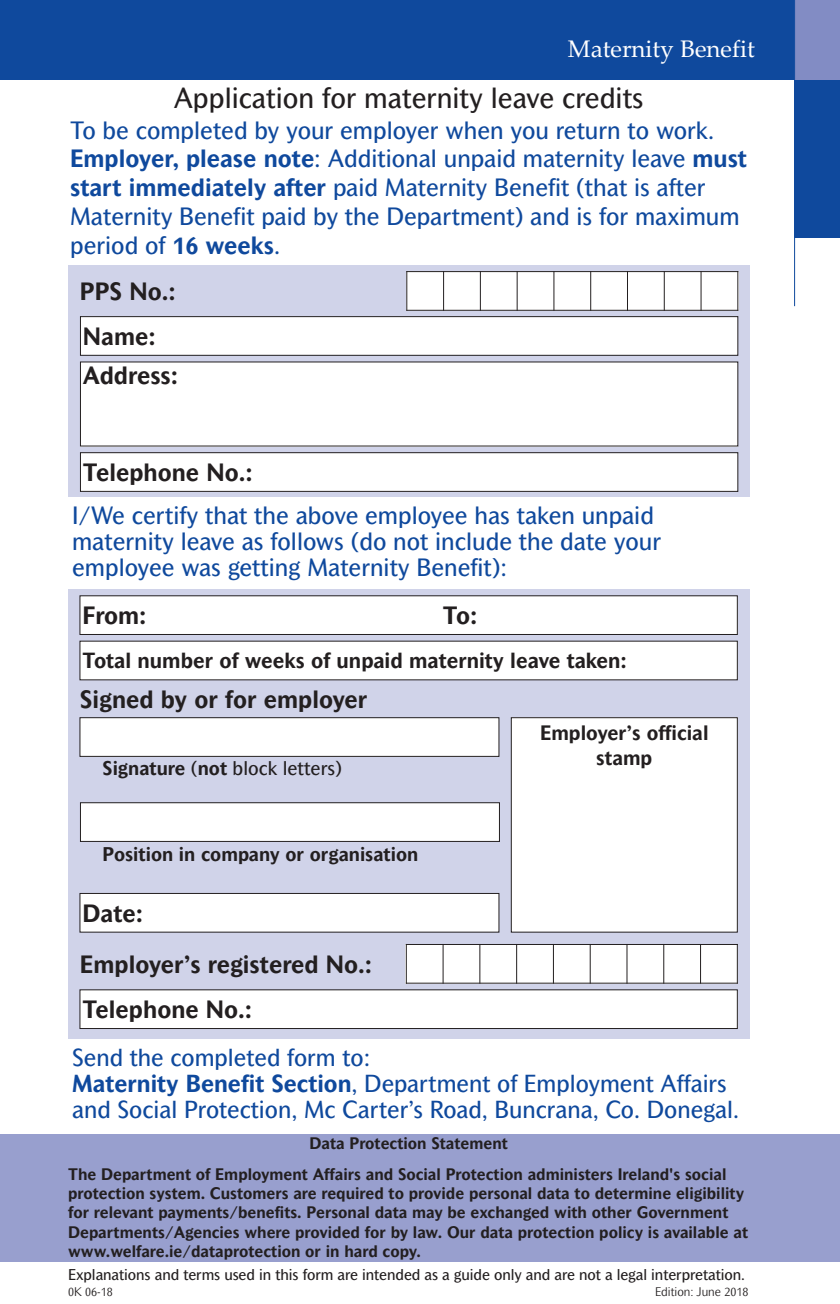
<style>
.page{position:relative;width:840px;height:1304px;background:#fff}
.page>*{position:absolute;margin:0;border:0;box-sizing:border-box;transform-origin:0 0}
.t1{font:28px "Mahsuri Sans";color:#231f20}
.t2{font:24px/28.8px "Mahsuri Sans";color:#0f499d}
.t3{font:700 24px/39.2px "Mahsuri Sans";color:#231f20}
.t4{font:24px "Palatino Linotype";color:#fff}
.t5{font:23.6px/26px "Mahsuri Sans";color:#0f499d}
.t6{font:700 21px "Mahsuri Sans";color:#231f20}
.t7{font:700 20px/25px "Mahsuri Sans";color:#231f20;text-align:center}
.t8{font:700 19px "Mahsuri Sans";color:#231f20}
.t9{font:19px "Mahsuri Sans";color:#231f20}
.t10{font:700 16px/19.2px "Mahsuri Sans";color:#231f20}
.t11{font:15px "Mahsuri Sans";letter-spacing:-.005em;color:#231f20}
.t12{font:300 12px "Mahsuri Sans";color:#231f20}
.s1{font-weight:700}
</style>
<div class="page">
<div style="left:0;top:0;width:794px;height:79px;background:#0f499d"></div>
<div style="left:794px;top:79px;width:45px;height:159px;background:#0f499d"></div>
<div style="left:794px;top:0;width:45px;height:79px;background:#828cc4"></div>
<hr style="left:793px;top:0;width:1px;height:306px;background:#0f499d">
<div style="left:69px;top:265px;width:680px;height:232px;background:#d0d3e9"></div>
<div style="left:80px;top:317px;width:657px;height:38px;background:#fff"></div>
<div style="left:80px;top:316px;width:658px;height:40px;border:1px solid #231f20"></div>
<div style="left:80px;top:362px;width:657px;height:84px;background:#fff"></div>
<div style="left:406px;top:271px;width:37px;height:40px;background:#fff"></div>
<div style="left:443px;top:271px;width:37px;height:40px;background:#fff"></div>
<div style="left:480px;top:271px;width:37px;height:40px;background:#fff"></div>
<div style="left:517px;top:271px;width:36px;height:40px;background:#fff"></div>
<div style="left:553px;top:271px;width:37px;height:40px;background:#fff"></div>
<div style="left:590px;top:271px;width:37px;height:40px;background:#fff"></div>
<div style="left:627px;top:271px;width:37px;height:40px;background:#fff"></div>
<div style="left:664px;top:271px;width:36px;height:40px;background:#fff"></div>
<div style="left:700px;top:271px;width:38px;height:40px;background:#fff"></div>
<hr style="left:406px;top:271px;width:1px;height:40px;background:#231f20">
<hr style="left:443px;top:271px;width:1px;height:40px;background:#231f20">
<hr style="left:479px;top:271px;width:1px;height:40px;background:#231f20">
<hr style="left:516px;top:271px;width:1px;height:40px;background:#231f20">
<hr style="left:553px;top:271px;width:1px;height:40px;background:#231f20">
<hr style="left:590px;top:271px;width:1px;height:40px;background:#231f20">
<hr style="left:626px;top:271px;width:1px;height:40px;background:#231f20">
<hr style="left:663px;top:271px;width:1px;height:40px;background:#231f20">
<hr style="left:700px;top:271px;width:1px;height:40px;background:#231f20">
<hr style="left:737px;top:271px;width:1px;height:40px;background:#231f20">
<hr style="left:406px;top:271px;width:332px;height:1px;background:#231f20">
<hr style="left:406px;top:310px;width:332px;height:1px;background:#231f20">
<div style="left:80px;top:453px;width:657px;height:38px;background:#fff"></div>
<div style="left:80px;top:452px;width:658px;height:40px;border:1px solid #231f20"></div>
<div style="left:69px;top:589px;width:680px;height:450px;background:#d0d3e9"></div>
<div style="left:80px;top:596px;width:657px;height:38px;background:#fff"></div>
<div style="left:79px;top:595px;width:658px;height:40px;border:1px solid #231f20"></div>
<div style="left:80px;top:641px;width:657px;height:39px;background:#fff"></div>
<div style="left:80px;top:718px;width:418px;height:38px;background:#fff"></div>
<div style="left:79px;top:717px;width:420px;height:40px;border:1px solid #231f20"></div>
<div style="left:511px;top:718px;width:226px;height:214px;background:#fff"></div>
<div style="left:510px;top:717px;width:227px;height:216px;border:1px solid #231f20"></div>
<div style="left:80px;top:803px;width:419px;height:38px;background:#fff"></div>
<div style="left:80px;top:802px;width:419px;height:40px;border:1px solid #231f20"></div>
<div style="left:80px;top:893px;width:418px;height:39px;background:#fff"></div>
<div style="left:79px;top:893px;width:420px;height:40px;border:1px solid #231f20"></div>
<div style="left:405px;top:944px;width:38px;height:40px;background:#fff"></div>
<div style="left:443px;top:944px;width:36px;height:40px;background:#fff"></div>
<div style="left:479px;top:944px;width:37px;height:40px;background:#fff"></div>
<div style="left:516px;top:944px;width:37px;height:40px;background:#fff"></div>
<div style="left:553px;top:944px;width:37px;height:40px;background:#fff"></div>
<div style="left:590px;top:944px;width:36px;height:40px;background:#fff"></div>
<div style="left:626px;top:944px;width:37px;height:40px;background:#fff"></div>
<div style="left:663px;top:944px;width:37px;height:40px;background:#fff"></div>
<div style="left:700px;top:944px;width:37px;height:40px;background:#fff"></div>
<hr style="left:405px;top:944px;width:1px;height:40px;background:#231f20">
<hr style="left:442px;top:944px;width:1px;height:40px;background:#231f20">
<hr style="left:479px;top:944px;width:1px;height:40px;background:#231f20">
<hr style="left:516px;top:944px;width:1px;height:40px;background:#231f20">
<hr style="left:552px;top:944px;width:1px;height:40px;background:#231f20">
<hr style="left:589px;top:944px;width:1px;height:40px;background:#231f20">
<hr style="left:626px;top:944px;width:1px;height:40px;background:#231f20">
<hr style="left:663px;top:944px;width:1px;height:40px;background:#231f20">
<hr style="left:699px;top:944px;width:1px;height:40px;background:#231f20">
<hr style="left:736px;top:944px;width:1px;height:40px;background:#231f20">
<hr style="left:405px;top:944px;width:332px;height:1px;background:#231f20">
<hr style="left:405px;top:983px;width:332px;height:1px;background:#231f20">
<div style="left:80px;top:990px;width:657px;height:38px;background:#fff"></div>
<div style="left:79px;top:989px;width:658px;height:40px;border:1px solid #231f20"></div>
<div style="left:0;top:1134px;width:839px;height:127px;background:#989fce"></div>
<h2 class="t4" style="left:567px;top:40px;width:188px">Maternity Benefit</h2>
<h1 class="t1" style="left:173px;top:88px;width:471px">Application for maternity leave credits</h1>
<p class="t2" style="left:70px;top:117px;width:678px">To be completed by your employer when you return to work.<br><span class="s1">Employer, please note</span>: Additional unpaid maternity leave <span class="s1">must start immediately after</span> paid Maternity Benefit (that is after Maternity Benefit paid by the Department) and is for maximum period of <span class="s1">16 weeks</span>.</p>
<h2 class="t3" style="left:80px;top:274px;width:97px">PPS No.:</h2>
<h2 class="t3" style="left:83px;top:319px;width:97px">Name:<br>Address:</h2>
<h2 class="t3" style="left:83px;top:455px;width:171px">Telephone No.:</h2>
<h2 class="t2" style="left:72px;top:504px;width:590px;line-height:26px">I/We certify that the above employee has taken unpaid maternity leave as follows (do not include the date your employee was getting Maternity Benefit):</h2>
<h2 class="t3" style="left:82px;top:598px;width:66px">From:</h2>
<h2 class="t3" style="left:442px;top:598px;width:36px">To:</h2>
<h3 class="t6" style="left:82px;top:653px;width:545px">Total number of weeks of unpaid maternity leave taken:</h3>
<h2 class="t3" style="left:80px;top:681px;width:289px">Signed by or for employer</h2>
<p class="t9" style="left:103px;top:761px;width:241px"><span class="s1">Signature</span> (<span class="s1">not</span> block letters)</p>
<p class="t8" style="left:103px;top:847px;width:317px">Position in company or organisation</p>
<p class="t7" style="left:539px;top:722px;width:170px">Employer’s official stamp</p>
<h2 class="t3" style="left:80px;top:890px;width:293px;line-height:50.8px">Date:<br>Employer’s registered No.:</h2>
<h2 class="t3" style="left:82px;top:992px;width:171px">Telephone No.:</h2>
<h3 class="t5" style="left:72px;top:1046px;width:668px">Send the completed form to:<br><span class="s1">Maternity Benefit Section</span>, Department of Employment Affairs and Social Protection, Mc Carter’s Road, Buncrana, Co. Donegal.</h3>
<p class="t10" style="left:68px;top:1130px;width:659px;line-height:30.6px;text-indent:241px">Data Protection Statement<br>The Department of Employment Affairs and Social Protection administers Ireland's social</p>
<p class="t10" style="left:68px;top:1185px;width:681px">protection system. Customers are required to provide personal data to determine eligibility for relevant payments/benefits. Personal data may be exchanged with other Government Departments/Agencies where provided for by law. Our data protection policy is available at www.welfare.ie/dataprotection or in hard copy.</p>
<p class="t12" style="left:68px;top:1287px;width:46px">0K 06-18</p>
<p class="t12" style="left:654px;top:1287px;width:95px">Edition: June 2018</p>
<p class="t11" style="left:68px;top:1269px;width:678px">Explanations and terms used in this form are intended as a guide only and are not a legal interpretation.</p>
</div>
